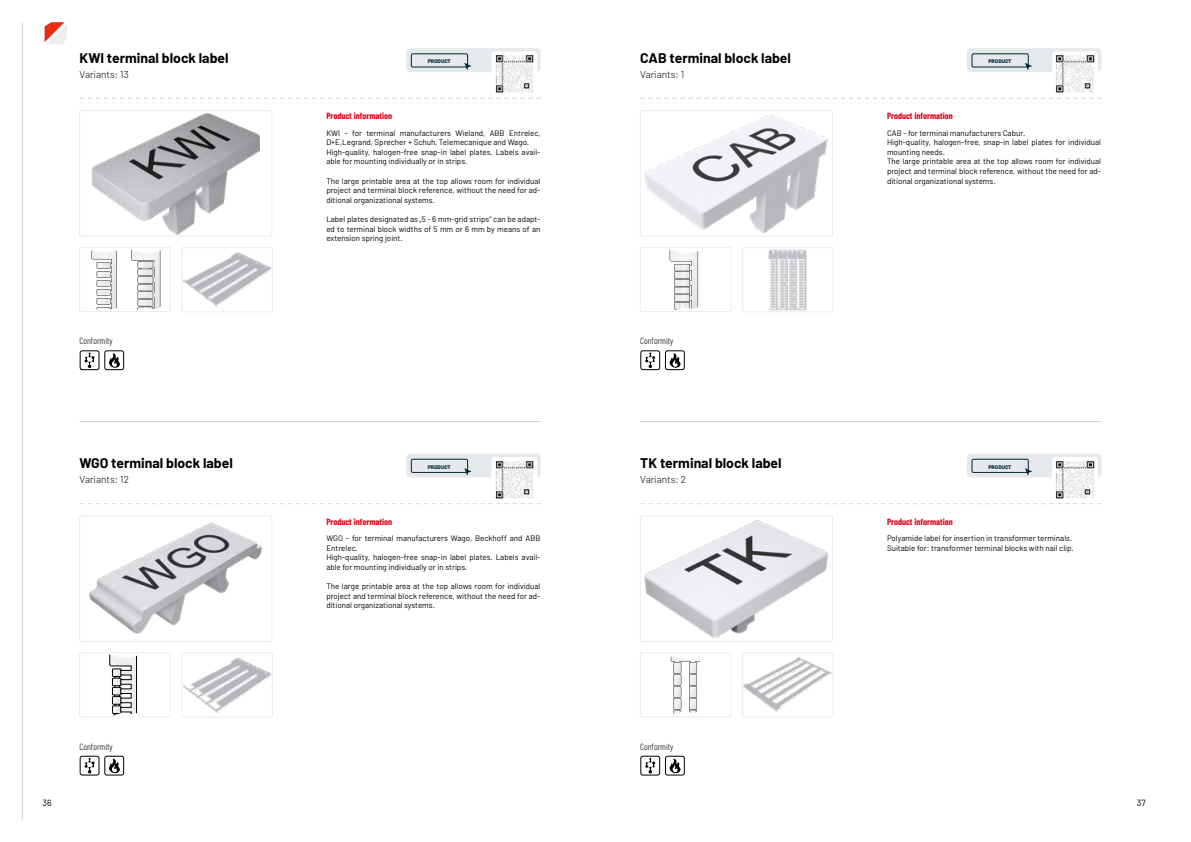
<style>
.page{position:relative;width:1191px;height:842px;background:#fff}
.page>*{position:absolute;margin:0;border:0;box-sizing:border-box;transform-origin:0 0}
.t1{font:700 14px "Barlow";color:#000}
.t2{font:300 10px "Barlow";color:#000}
.t3{font:700 9px "Barlow Condensed";color:#e2001a}
.t4{font:300 9px "Barlow Condensed";color:#000}
.t5{font:9px "Barlow";color:#000}
.t6{font:8px/9.6px "Barlow";color:#000}
.t7{font:700 6.3px "Barlow";color:#002536}
</style>
<div class="page">
<hr style="left:22px;top:22px;width:1px;height:798px;background:#d0d3d6">
<svg style="left:45px;top:22px;width:22px;height:23px"></svg>
<svg style="left:80px;top:98px;width:461px;height:1px"></svg>
<img style="left:91px;top:113px;width:169px;height:121px">
<div style="left:79px;top:110px;width:193px;height:126px;border:1px solid #ececec"></div>
<div style="left:406px;top:48px;width:134px;height:24px;background:#e6e9eb;border-radius:4px"></div>
<svg style="left:491px;top:52px;width:46px;height:44px"></svg>
<img style="left:492px;top:52px;width:44px;height:44px">
<svg style="left:411px;top:53px;width:60px;height:17px"></svg>
<svg style="left:80px;top:350px;width:19px;height:20px"></svg>
<div style="left:81px;top:351px;width:17px;height:18px;background:#fff;border-radius:2px"></div>
<svg style="left:85px;top:352px;width:9px;height:16px"></svg>
<svg style="left:104px;top:350px;width:20px;height:20px"></svg>
<div style="left:105px;top:351px;width:18px;height:18px;background:#fff;border-radius:2px"></div>
<svg style="left:109px;top:353px;width:11px;height:15px"></svg>
<svg style="left:91px;top:249px;width:70px;height:61px"></svg>
<div style="left:79px;top:247px;width:91px;height:65px;border:1px solid #ececec"></div>
<img style="left:184px;top:252px;width:86px;height:55px">
<div style="left:182px;top:247px;width:90px;height:65px;border:1px solid #ececec"></div>
<hr style="left:79px;top:421px;width:461px;height:1px;background:#d0d3d6">
<svg style="left:80px;top:503px;width:461px;height:1px"></svg>
<img style="left:89px;top:522px;width:174px;height:112px">
<div style="left:79px;top:516px;width:193px;height:126px;border:1px solid #ececec"></div>
<div style="left:406px;top:454px;width:134px;height:23px;background:#e6e9eb;border-radius:4px"></div>
<svg style="left:491px;top:457px;width:46px;height:44px"></svg>
<img style="left:492px;top:457px;width:44px;height:44px">
<svg style="left:411px;top:459px;width:60px;height:16px"></svg>
<svg style="left:80px;top:756px;width:19px;height:19px"></svg>
<div style="left:81px;top:757px;width:17px;height:17px;background:#fff;border-radius:2px"></div>
<svg style="left:85px;top:758px;width:9px;height:15px"></svg>
<svg style="left:104px;top:756px;width:20px;height:19px"></svg>
<div style="left:105px;top:757px;width:18px;height:17px;background:#fff;border-radius:2px"></div>
<svg style="left:109px;top:759px;width:11px;height:14px"></svg>
<svg style="left:109px;top:654px;width:29px;height:61px"></svg>
<div style="left:79px;top:652px;width:91px;height:65px;border:1px solid #ececec"></div>
<img style="left:184px;top:657px;width:86px;height:56px">
<div style="left:182px;top:653px;width:90px;height:64px;border:1px solid #ececec"></div>
<svg style="left:640px;top:98px;width:461px;height:1px"></svg>
<img style="left:644px;top:115px;width:184px;height:119px">
<div style="left:640px;top:110px;width:192px;height:126px;border:1px solid #ececec"></div>
<div style="left:967px;top:48px;width:134px;height:24px;background:#e6e9eb;border-radius:4px"></div>
<div style="left:1052px;top:52px;width:45px;height:44px;background:#fff;border-radius:3px"></div>
<img style="left:1055px;top:52px;width:42px;height:41px">
<svg style="left:971px;top:53px;width:61px;height:17px"></svg>
<svg style="left:640px;top:350px;width:20px;height:20px"></svg>
<div style="left:641px;top:351px;width:18px;height:18px;background:#fff;border-radius:2px"></div>
<svg style="left:645px;top:352px;width:10px;height:16px"></svg>
<svg style="left:665px;top:350px;width:20px;height:20px"></svg>
<div style="left:666px;top:351px;width:18px;height:18px;background:#fff;border-radius:2px"></div>
<svg style="left:669px;top:353px;width:11px;height:15px"></svg>
<svg style="left:669px;top:250px;width:30px;height:60px"></svg>
<div style="left:640px;top:247px;width:91px;height:65px;border:1px solid #ececec"></div>
<img style="left:768px;top:249px;width:39px;height:61px">
<div style="left:742px;top:247px;width:91px;height:65px;border:1px solid #ececec"></div>
<hr style="left:640px;top:421px;width:460px;height:1px;background:#d0d3d6">
<svg style="left:640px;top:503px;width:461px;height:1px"></svg>
<img style="left:644px;top:520px;width:184px;height:118px">
<div style="left:640px;top:516px;width:192px;height:126px;border:1px solid #ececec"></div>
<div style="left:967px;top:454px;width:134px;height:23px;background:#e6e9eb;border-radius:4px"></div>
<div style="left:1052px;top:457px;width:45px;height:44px;background:#fff;border-radius:3px"></div>
<img style="left:1055px;top:457px;width:42px;height:42px">
<svg style="left:971px;top:459px;width:61px;height:16px"></svg>
<svg style="left:640px;top:756px;width:20px;height:19px"></svg>
<div style="left:641px;top:757px;width:18px;height:17px;background:#fff;border-radius:2px"></div>
<svg style="left:645px;top:758px;width:10px;height:15px"></svg>
<svg style="left:665px;top:756px;width:20px;height:19px"></svg>
<div style="left:666px;top:757px;width:18px;height:17px;background:#fff;border-radius:2px"></div>
<svg style="left:669px;top:759px;width:11px;height:14px"></svg>
<svg style="left:670px;top:656px;width:31px;height:58px"></svg>
<div style="left:640px;top:652px;width:91px;height:65px;border:1px solid #ececec"></div>
<img style="left:744px;top:657px;width:87px;height:55px">
<div style="left:742px;top:653px;width:91px;height:64px;border:1px solid #ececec"></div>
<h1 class="t1" style="left:80px;top:49px;width:150px">KWI terminal block label</h1>
<p class="t2" style="left:80px;top:68px;width:51px">Variants: 13</p>
<p class="t7" style="left:428px;top:57px;width:25px">Product</p>
<h1 class="t1" style="left:640px;top:49px;width:152px">CAB terminal block label</h1>
<p class="t2" style="left:640px;top:68px;width:45px">Variants: 1</p>
<p class="t7" style="left:988px;top:57px;width:25px">Product</p>
<p class="t3" style="left:326px;top:111px;width:67px">Product information</p>
<p class="t3" style="left:887px;top:111px;width:67px">Product information</p>
<p class="t6" style="left:326px;top:128px;width:216px">KWI - for terminal manufacturers Wieland, ABB Entrelec, D+E,Legrand, Sprecher + Schuh, Telemecanique and Wago.<br>High-quality, halogen-free snap-in label plates. Labels avail&shy;able for mounting individually or in strips.</p>
<p class="t6" style="left:326px;top:176px;width:216px;text-align:justify">The large printable area at the top allows room for individual project and terminal block reference, without the need for ad&shy;ditional organizational systems.</p>
<p class="t6" style="left:326px;top:214px;width:216px;text-align:justify">Label plates designated as „5 - 6 mm-grid strips“ can be adapt&shy;ed to terminal block widths of 5 mm or 6 mm by means of an extension spring joint.</p>
<p class="t6" style="left:887px;top:128px;width:216px">CAB - for terminal manufacturers Cabur.<br>High-quality, halogen-free, snap-in label plates for individual mounting needs.<br>The large printable area at the top allows room for individual project and terminal block reference, without the need for ad&shy;ditional organizational systems.</p>
<p class="t4" style="left:80px;top:335px;width:34px">Conformity</p>
<p class="t4" style="left:640px;top:335px;width:34px">Conformity</p>
<h1 class="t1" style="left:80px;top:454px;width:155px">WGO terminal block label</h1>
<p class="t2" style="left:80px;top:474px;width:51px">Variants: 12</p>
<p class="t7" style="left:428px;top:462px;width:25px">Product</p>
<h1 class="t1" style="left:640px;top:454px;width:143px">TK terminal block label</h1>
<p class="t2" style="left:640px;top:474px;width:47px">Variants: 2</p>
<p class="t7" style="left:988px;top:462px;width:25px">Product</p>
<p class="t3" style="left:326px;top:516px;width:67px">Product information</p>
<p class="t3" style="left:887px;top:516px;width:67px">Product information</p>
<p class="t6" style="left:326px;top:533px;width:216px">WGO - for terminal manufacturers Wago, Beckhoff and ABB Entrelec.<br>High-quality, halogen-free snap-in label plates. Labels avail&shy;able for mounting individually or in strips.</p>
<p class="t6" style="left:326px;top:581px;width:216px;text-align:justify">The large printable area at the top allows room for individual project and terminal block reference, without the need for ad&shy;ditional organizational systems.</p>
<p class="t6" style="left:887px;top:533px;width:188px">Polyamide label for insertion in transformer terminals.<br>Suitable for: transformer terminal blocks with nail clip.</p>
<p class="t4" style="left:80px;top:741px;width:34px">Conformity</p>
<p class="t4" style="left:640px;top:741px;width:34px">Conformity</p>
<p class="t5" style="left:43px;top:798px;width:11px">36</p>
<p class="t5" style="left:1136px;top:798px;width:10px">37</p>
</div>
